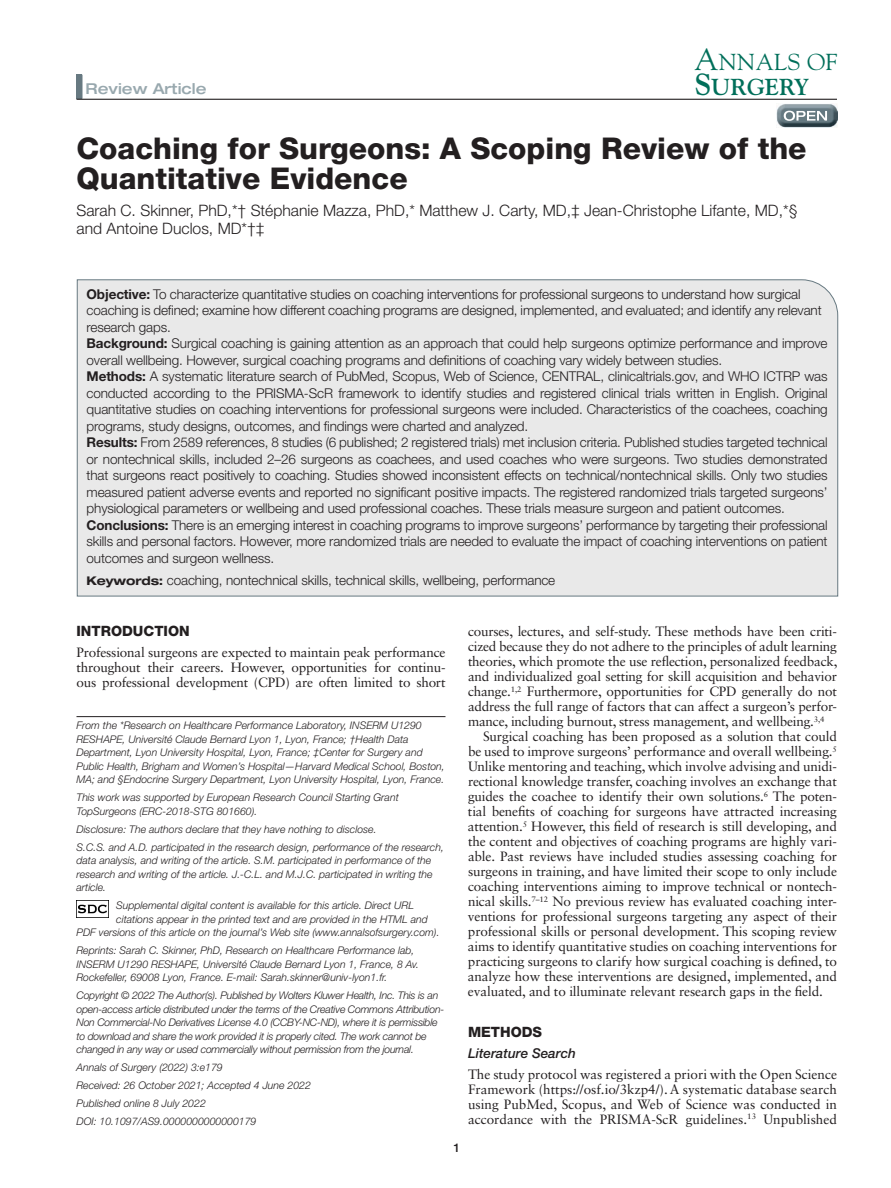
<style>
.page{position:relative;width:891px;height:1188px;background:#fff}
.page>*{position:absolute;margin:0;border:0;box-sizing:border-box;transform-origin:0 0}
.t1{font:800 30px/30px "Helvetica Neue LT Std";color:#231f20}
.t2{font:22.95px/25.2px "Goudy";letter-spacing:.01em;color:#016f5a}
.t3{font:300 15.75px/18px "Helvetica Neue LT Std";color:#231f20}
.t4{font:500 expanded 15px "Helvetica Neue LT Std";color:#98a8ae}
.t5{font:800 14.25px "Helvetica Neue LT Std";color:#231f20}
.t6{font:13.5px/15px "Sabon LT Std";letter-spacing:-.01em;color:#231f20;text-align:justify}
.t7{font:300 13.5px/16.5px "Helvetica Neue LT Std";letter-spacing:-.01em;color:#231f20}
.t8{font:italic 500 13.5px "Helvetica Neue LT Std";color:#231f20}
.t9{font:500 12px "Helvetica Neue LT Std";color:#231f20}
.t10{font:italic 300 10.5px/13.5px "Helvetica Neue LT Std";color:#231f20}
.t11{font:italic 300 10.5px/13.5px "Helvetica Neue LT Std";letter-spacing:-.02em;color:#231f20}
.s1{font-size:30.45px}
.s2{font-weight:700;font-size:30.45px}
.s3{font-weight:700}
.s4{font-weight:700;font-stretch:expanded;font-size:12px}
</style>
<div class="page">
<div style="left:76px;top:74px;width:6px;height:25px;background:#677981"></div>
<hr style="left:76px;top:99px;width:761px;height:1px;background:#231f20">
<img style="left:776px;top:104px;width:61px;height:24px">
<svg style="left:784px;top:111px;width:43px;height:10px"></svg>
<div style="left:76px;top:279px;width:762px;height:318px;background:#e9e9e9"></div>
<img style="left:76px;top:901px;width:33px;height:17px">
<hr style="left:76px;top:716px;width:370px;height:1px;background:#231f20">
<p class="t4" style="left:86px;top:80px;width:123px">Review Article</p>
<h2 class="t2" style="left:694px;top:49px;width:144px"><span class="s1">A</span>NNALS OF<br><span class="s2">S</span><span class="s3">URGERY</span></h2>
<h1 class="t1" style="left:76px;top:134px;width:732px">Coaching for Surgeons: A Scoping Review of the<br>Quantitative Evidence</h1>
<p class="t3" style="left:76px;top:201px;width:722px">Sarah C. Skinner, PhD,*† Stéphanie Mazza, PhD,* Matthew J. Carty, MD,‡ Jean-Christophe Lifante, MD,*§ and Antoine Duclos, MD*†‡</p>
<p class="t7" style="left:87px;top:285px;width:743px"><span class="s3">Objective:</span> To characterize quantitative studies on coaching interventions for professional surgeons to understand how surgical coaching is defined; examine how different coaching programs are designed, implemented, and evaluated; and identify any relevant research gaps.<br><span class="s3">Background:</span> Surgical coaching is gaining attention as an approach that could help surgeons optimize performance and improve overall wellbeing. However, surgical coaching programs and definitions of coaching vary widely between studies.<br><span class="s3">Methods:</span> A systematic literature search of PubMed, Scopus, Web of Science, CENTRAL, clinicaltrials.gov, and WHO ICTRP was conducted according to the PRISMA-ScR framework to identify studies and registered clinical trials written in English. Original quantitative studies on coaching interventions for professional surgeons were included. Characteristics of the coachees, coaching programs, study designs, outcomes, and findings were charted and analyzed.<br><span class="s3">Results:</span> From 2589 references, 8 studies (6 published; 2 registered trials) met inclusion criteria. Published studies targeted technical or nontechnical skills, included 2–26 surgeons as coachees, and used coaches who were surgeons. Two studies demonstrated that surgeons react positively to coaching. Studies showed inconsistent effects on technical/nontechnical skills. Only two studies measured patient adverse events and reported no significant positive impacts. The registered randomized trials targeted surgeons’ physiological parameters or wellbeing and used professional coaches. These trials measure surgeon and patient outcomes.<br><span class="s3">Conclusions:</span> There is an emerging interest in coaching programs to improve surgeons’ performance by targeting their professional skills and personal factors. However, more randomized trials are needed to evaluate the impact of coaching interventions on patient outcomes and surgeon wellness.</p>
<p class="t7" style="left:87px;top:572px;width:470px"><span class="s4">Keywords:</span> coaching, nontechnical skills, technical skills, wellbeing, performance</p>
<p class="t5" style="left:76px;top:623px;width:115px">INTRODUCTION</p>
<p class="t6" style="left:76px;top:645px;width:371px">Professional surgeons are expected to maintain peak performance throughout their careers. However, opportunities for continu&shy;ous professional development (CPD) are often limited to short</p>
<p class="t10" style="left:76px;top:718px;width:370px">From the *Research on Healthcare Performance Laboratory, INSERM U1290<br>RESHAPE, Université Claude Bernard Lyon 1, Lyon, France; †Health Data Department, Lyon University Hospital, Lyon, France; ‡Center for Surgery and Public Health, Brigham and Women’s Hospital—Harvard Medical School, Boston, MA; and §Endocrine Surgery Department, Lyon University Hospital, Lyon, France.</p>
<p class="t10" style="left:76px;top:790px;width:324px">This work was supported by European Research Council Starting Grant<br>TopSurgeons (ERC-2018-STG 801660).</p>
<p class="t10" style="left:76px;top:820px;width:369px;line-height:18px">Disclosure: The authors declare that they have nothing to disclose.<br>S.C.S. and A.D. participated in the research design, performance of the research,</p>
<p class="t10" style="left:76px;top:853px;width:358px">data analysis, and writing of the article. S.M. participated in performance of the research and writing of the article. J.-C.L. and M.J.C. participated in writing the article.</p>
<p class="t10" style="left:116px;top:898px;width:299px">Supplemental digital content is available for this article. Direct URL</p>
<p class="t10" style="left:116px;top:912px;width:313px">citations appear in the printed text and are provided in the HTML and</p>
<p class="t10" style="left:76px;top:925px;width:365px">PDF versions of this article on the journal’s Web site (www.annalsofsurgery.com).</p>
<p class="t10" style="left:76px;top:943px;width:344px">Reprints: Sarah C. Skinner, PhD, Research on Healthcare Performance lab,<br>INSERM U1290 RESHAPE, Université Claude Bernard Lyon 1, France, 8 Av.<br>Rockefeller, 69008 Lyon, France. E-mail: Sarah.skinner@univ-lyon1.fr.</p>
<p class="t11" style="left:76px;top:988px;width:369px">Copyright © 2022 The Author(s). Published by Wolters Kluwer Health, Inc. This is an open-access article distributed under the terms of the Creative Commons Attribution-Non Commercial-No Derivatives License 4.0 (CCBY-NC-ND), where it is permissible to download and share the work provided it is properly cited. The work cannot be changed in any way or used commercially without permission from the journal.</p>
<p class="t10" style="left:76px;top:1058px;width:236px;line-height:18px">Annals of Surgery (2022) 3:e179<br>Received: 26 October 2021; Accepted 4 June 2022<br>Published online 8 July 2022<br>DOI: 10.1097/AS9.0000000000000179</p>
<p class="t9" style="left:453px;top:1140px;width:8px">1</p>
<p class="t6" style="left:468px;top:624px;width:370px">courses, lectures, and self-study. These methods have been criti-</p>
<p class="t6" style="left:468px;top:639px;width:371px">cized because they do not adhere to the principles of adult learning</p>
<p class="t6" style="left:468px;top:654px;width:371px">theories, which promote the use reflection, personalized feedback,</p>
<p class="t6" style="left:468px;top:669px;width:371px">and individualized goal setting for skill acquisition and behavior</p>
<p class="t6" style="left:468px;top:684px;width:371px">change.<sup>1,2</sup> Furthermore, opportunities for CPD generally do not</p>
<p class="t6" style="left:468px;top:699px;width:370px">address the full range of factors that can affect a surgeon’s perfor-</p>
<p class="t6" style="left:468px;top:714px;width:358px">mance, including burnout, stress management, and wellbeing.<sup>3,4</sup></p>
<p class="t6" style="left:483px;top:729px;width:356px">Surgical coaching has been proposed as a solution that could</p>
<p class="t6" style="left:468px;top:744px;width:370px">be used to improve surgeons’ performance and overall wellbeing.<sup>5</sup></p>
<p class="t6" style="left:468px;top:759px;width:370px">Unlike mentoring and teaching, which involve advising and unidi-</p>
<p class="t6" style="left:468px;top:774px;width:370px">rectional knowledge transfer, coaching involves an exchange that</p>
<p class="t6" style="left:468px;top:789px;width:370px">guides the coachee to identify their own solutions.<sup>6</sup> The poten-</p>
<p class="t6" style="left:468px;top:804px;width:371px">tial benefits of coaching for surgeons have attracted increasing</p>
<p class="t6" style="left:468px;top:819px;width:370px">attention.<sup>5</sup> However, this field of research is still developing, and</p>
<p class="t6" style="left:468px;top:834px;width:370px">the content and objectives of coaching programs are highly vari-</p>
<p class="t6" style="left:468px;top:849px;width:371px">able. Past reviews have included studies assessing coaching for</p>
<p class="t6" style="left:468px;top:864px;width:371px">surgeons in training, and have limited their scope to only include</p>
<p class="t6" style="left:468px;top:879px;width:371px">coaching interventions aiming to improve technical or nontech-</p>
<p class="t6" style="left:468px;top:894px;width:370px">nical skills.<sup>7–12</sup> No previous review has evaluated coaching inter-</p>
<p class="t6" style="left:468px;top:909px;width:371px">ventions for professional surgeons targeting any aspect of their</p>
<p class="t6" style="left:468px;top:924px;width:370px">professional skills or personal development. This scoping review</p>
<p class="t6" style="left:468px;top:939px;width:371px">aims to identify quantitative studies on coaching interventions for</p>
<p class="t6" style="left:468px;top:954px;width:371px">practicing surgeons to clarify how surgical coaching is defined, to</p>
<p class="t6" style="left:468px;top:969px;width:371px">analyze how these interventions are designed, implemented, and</p>
<p class="t6" style="left:468px;top:984px;width:356px">evaluated, and to illuminate relevant research gaps in the field.</p>
<p class="t5" style="left:468px;top:1023px;width:76px">METHODS</p>
<p class="t8" style="left:468px;top:1045px;width:110px">Literature Search</p>
<p class="t6" style="left:468px;top:1067px;width:371px">The study protocol was registered a priori with the Open Science Framework (https://osf.io/3kzp4/). A systematic database search using PubMed, Scopus, and Web of Science was conducted in accordance with the PRISMA-ScR guidelines.<sup>13</sup> Unpublished</p>
</div>
